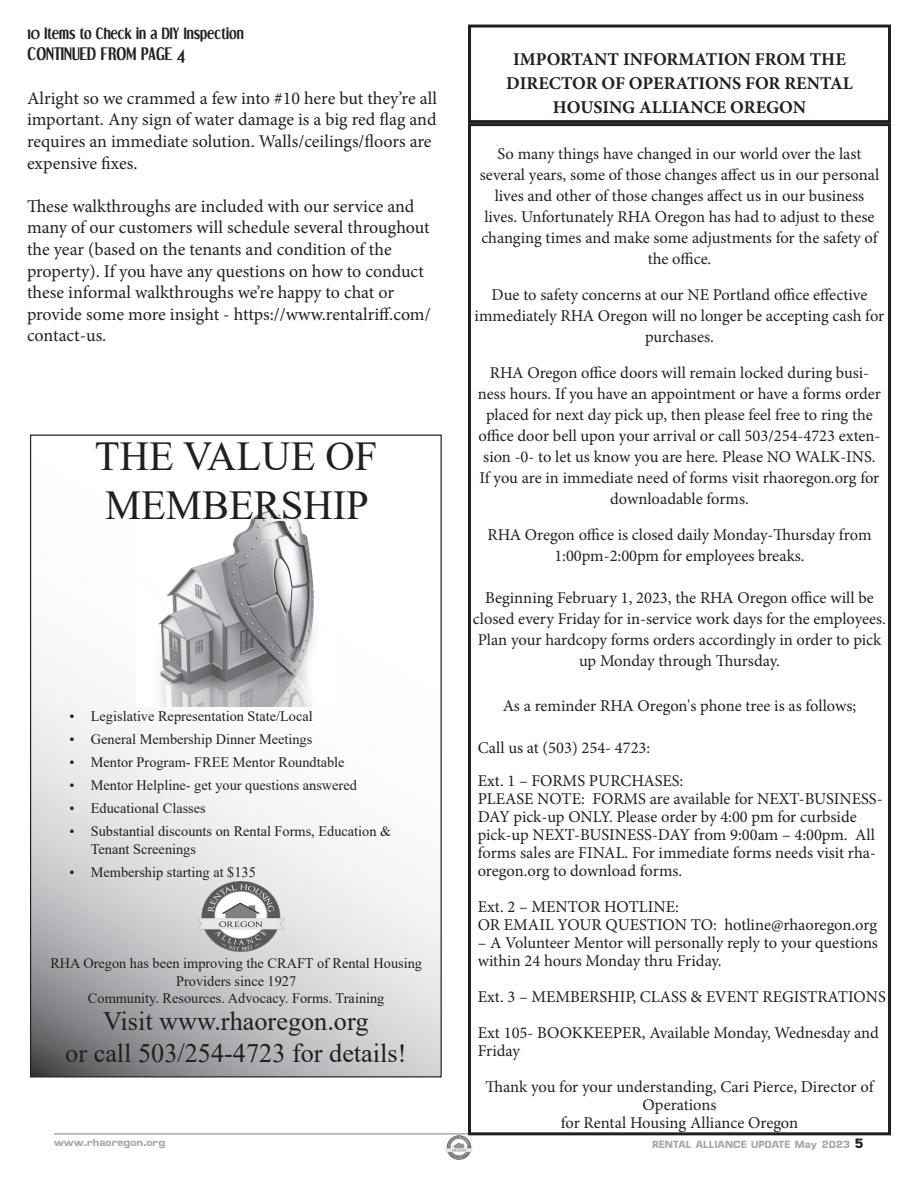
<style>
.page{position:relative;width:918px;height:1188px;background:#fff}
.page>*{position:absolute;margin:0;border:0;box-sizing:border-box;transform-origin:0 0}
.t1{font:41.1px/49.3px "Times New Roman";color:#231f20}
.t2{font:26.55px/32px "Times New Roman";color:#231f20;text-align:center}
.t3{font:18px/21.6px "Minion Pro";letter-spacing:-.005em;color:#231f20}
.t4{font:700 18px/24px "Minion Pro";color:#231f20;text-align:center}
.t5{font:16.5px/21px "Minion Pro";letter-spacing:-.005em;color:#231f20;text-align:center}
.t6{font:700 15px "Dream Orphans";color:#231f20}
.t7{font:14.55px/17.4px "Times New Roman";color:#231f20;text-align:center}
.t8{font:700 13.5px "Dream Orphans";color:#231f20}
.t9{font:700 10.5px "Micro FLF";color:#a8a9ad}
.s1{font-size:13.5px;color:#231f20}
</style>
<div class="page">
<hr style="left:54px;top:1133px;width:811px;height:2px;background:#a8a9ad">
<img style="left:446px;top:1135px;width:27px;height:24px">
<div style="left:468px;top:25px;width:423px;height:98px;border:3px solid #231f20"></div>
<div style="left:468px;top:123px;width:423px;height:1012px;border:3px solid #231f20"></div>
<svg style="left:32px;top:667px;width:408px;height:408px"></svg>
<img style="left:136px;top:509px;width:199px;height:197px">
<img style="left:198px;top:881px;width:86px;height:71px">
<p class="t8" style="left:28px;top:25px;width:218px">10 Items to Check in a DIY Inspection</p>
<p class="t6" style="left:28px;top:45px;width:159px">CONTINUED FROM PAGE 4</p>
<p class="t3" style="left:27px;top:87px;width:411px">Alright so we crammed a few into #10 here but they’re all important. Any sign of water damage is a big red flag and requires an immediate solution. Walls/ceilings/floors are expensive fixes.</p>
<p class="t3" style="left:27px;top:195px;width:405px">These walkthroughs are included with our service and many of our customers will schedule several throughout the year (based on the tenants and condition of the property). If you have any questions on how to conduct these informal walkthroughs we’re happy to chat or provide some more insight - https://www.rentalriff.com/ contact-us.</p>
<p class="t1" style="left:95px;top:430px;width:284px">THE VALUE OF<br>MEMBERSHIP</p>
<p class="t7" style="left:69px;top:707px;width:245px">• Legislative Representation State/Local</p>
<p class="t7" style="left:69px;top:730px;width:245px">• General Membership Dinner Meetings</p>
<p class="t7" style="left:69px;top:753px;width:277px">• Mentor Program- FREE Mentor Roundtable</p>
<p class="t7" style="left:69px;top:776px;width:289px">• Mentor Helpline- get your questions answered</p>
<p class="t7" style="left:69px;top:799px;width:138px">• Educational Classes</p>
<p class="t7" style="left:91px;top:821px;width:302px;line-height:18.1px;text-align:left;text-indent:-21px">• Substantial discounts on Rental Forms, Education &amp;<br>Tenant Screenings</p>
<p class="t7" style="left:69px;top:863px;width:188px">• Membership starting at $135</p>
<p class="t7" style="left:50px;top:954px;width:373px">RHA Oregon has been improving the CRAFT of Rental Housing<br>Providers since 1927<br>Community. Resources. Advocacy. Forms. Training</p>
<p class="t2" style="left:65px;top:1004px;width:343px">Visit www.rhaoregon.org<br>or call 503/254-4723 for details!</p>
<p class="t4" style="left:506px;top:47px;width:348px">IMPORTANT INFORMATION FROM THE<br>DIRECTOR OF OPERATIONS FOR RENTAL<br>HOUSING ALLIANCE OREGON</p>
<p class="t5" style="left:480px;top:143px;width:401px">So many things have changed in our world over the last several years, some of those changes affect us in our personal lives and other of those changes affect us in our business lives. Unfortunately RHA Oregon has had to adjust to these changing times and make some adjustments for the safety of the office.</p>
<p class="t5" style="left:475px;top:284px;width:411px">Due to safety concerns at our NE Portland office effective immediately RHA Oregon will no longer be accepting cash for purchases.</p>
<p class="t5" style="left:478px;top:362px;width:405px">RHA Oregon office doors will remain locked during busi&shy;ness hours. If you have an appointment or have a forms order placed for next day pick up, then please feel free to ring the office door bell upon your arrival or call 503/254-4723 exten&shy;sion -0- to let us know you are here. Please NO WALK-INS.<br>If you are in immediate need of forms visit rhaoregon.org for downloadable forms.</p>
<p class="t5" style="left:487px;top:524px;width:386px">RHA Oregon office is closed daily Monday-Thursday from<br>1:00pm-2:00pm for employees breaks.</p>
<p class="t5" style="left:473px;top:587px;width:415px">Beginning February 1, 2023, the RHA Oregon office will be closed every Friday for in-service work days for the employees.<br>Plan your hardcopy forms orders accordingly in order to pick up Monday through Thursday.</p>
<p class="t5" style="left:503px;top:695px;width:355px">As a reminder RHA Oregon's phone tree is as follows;</p>
<p class="t5" style="left:478px;top:737px;width:174px">Call us at (503) 254- 4723:</p>
<p class="t5" style="left:478px;top:770px;width:207px">Ext. 1 – FORMS PURCHASES:</p>
<p class="t5" style="left:478px;top:790px;width:406px;line-height:18px;text-align:left">PLEASE NOTE: FORMS are available for NEXT-BUSINESS-DAY pick-up ONLY. Please order by 4:00 pm for curbside pick-up NEXT-BUSINESS-DAY from 9:00am – 4:00pm. All forms sales are FINAL. For immediate forms needs visit rha&shy;oregon.org to download forms.</p>
<p class="t5" style="left:478px;top:896px;width:203px">Ext. 2 – MENTOR HOTLINE:</p>
<p class="t5" style="left:478px;top:914px;width:401px">OR EMAIL YOUR QUESTION TO: hotline@rhaoregon.org</p>
<p class="t5" style="left:478px;top:934px;width:402px;line-height:18px;text-align:left">– A Volunteer Mentor will personally reply to your questions within 24 hours Monday thru Friday.</p>
<p class="t5" style="left:478px;top:986px;width:410px">Ext. 3 – MEMBERSHIP, CLASS &amp; EVENT REGISTRATIONS</p>
<p class="t5" style="left:478px;top:1024px;width:403px;line-height:18px;text-align:left">Ext 105- BOOKKEEPER, Available Monday, Wednesday and<br>Friday</p>
<p class="t5" style="left:485px;top:1078px;width:390px;line-height:18px">Thank you for your understanding, Cari Pierce, Director of<br>Operations</p>
<p class="t5" style="left:561px;top:1112px;width:239px">for Rental Housing Alliance Oregon</p>
<p class="t9" style="left:54px;top:1137px;width:113px">www.rhaoregon.org</p>
<p class="t9" style="left:652px;top:1138px;width:213px">RENTAL ALLIANCE UPDATE May 2023 <span class="s1">5</span></p>
</div>
